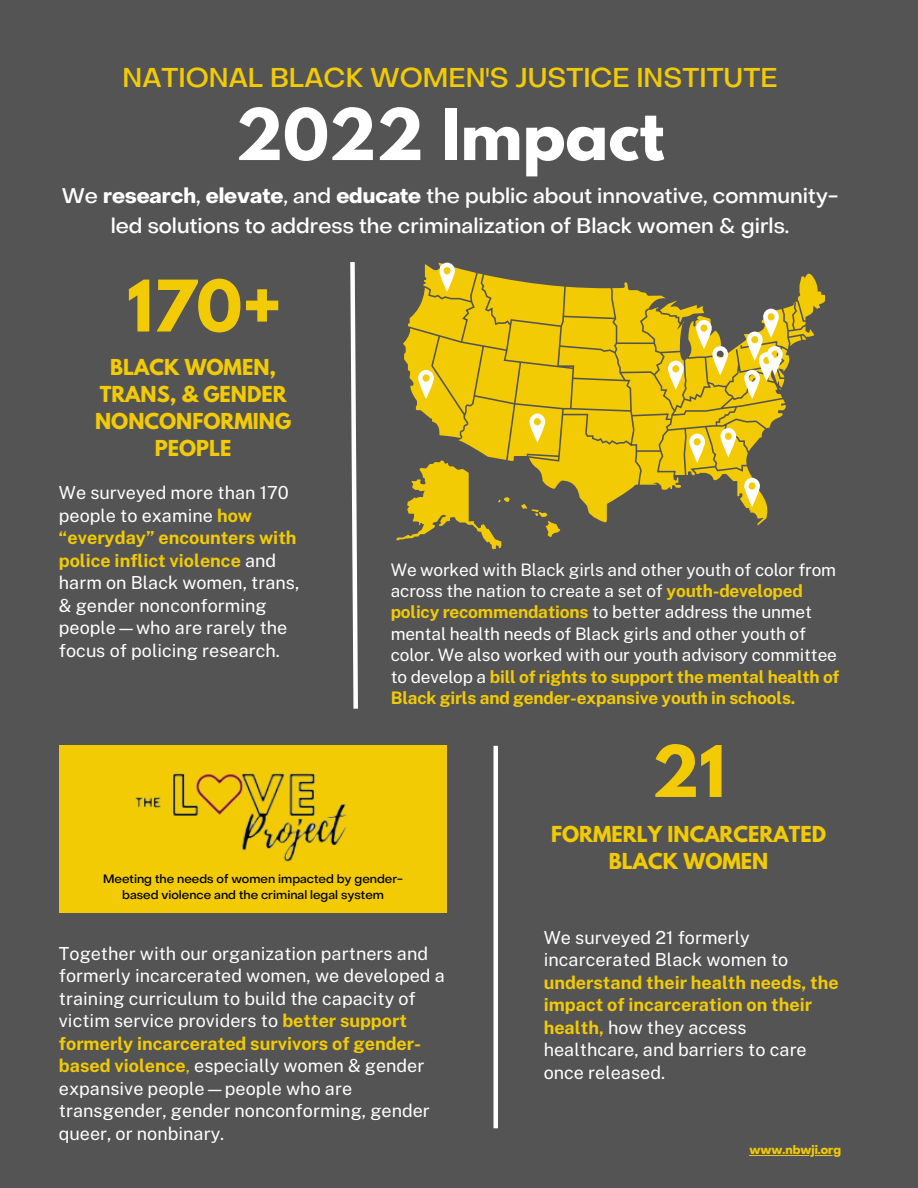
<style>
.page{position:relative;width:918px;height:1188px;background:#545454}
.page>*{position:absolute;margin:0;border:0;box-sizing:border-box;transform-origin:0 0}
.t1{font:700 63px "League Spartan";color:#fff}
.t2{font:700 63px "League Spartan";color:#f2cb05}
.t3{font:500 26.85px "Object Sans";color:#f2cb05}
.t4{font:500 21px/29.2px "Object Sans";color:#fff;text-align:center}
.t5{font:700 19.5px/27px "League Spartan";color:#f2cb05;text-align:center}
.t6{font:18px/22.5px "Public Sans";color:#fff}
.t7{font:700 18px/22.5px "Public Sans";color:#f2cb05}
.t8{font:17.25px/21.3px "Public Sans";letter-spacing:-.01em;color:#fff}
.t9{font:500 12px/16px "Object Sans";color:#000;text-align:center}
.t10{font:700 12px "Object Sans";color:#f2cb05}
.s1{font-weight:700}
.s2{font-weight:700;color:#f2cb05}
.s3{color:#f2cb05}
.s4{font-weight:400;color:#fff}
</style>
<div class="page">
<svg style="left:350px;top:262px;width:8px;height:447px"></svg>
<div style="left:493px;top:746px;width:5px;height:382px;background:#fff"></div>
<div style="left:59px;top:745px;width:387px;height:167px;background:#f2cb05"></div>
<img style="left:135px;top:773px;width:212px;height:89px">
<svg style="left:396px;top:263px;width:429px;height:286px"></svg>
<hr style="left:749px;top:1155px;width:92px;height:1px;background:#f2cb05">
<h2 class="t3" style="left:123px;top:67px;width:656px">NATIONAL BLACK WOMEN'S JUSTICE INSTITUTE</h2>
<h1 class="t1" style="left:236px;top:103px;width:430px">2022 Impact</h1>
<p class="t4" style="left:62px;top:183px;width:778px">We <span class="s1">research</span>, <span class="s1">elevate</span>, and <span class="s1">educate</span> the public about innovative, community&shy;led solutions to address the criminalization of Black women &amp; girls.</p>
<h1 class="t2" style="left:127px;top:275px;width:157px">170+</h1>
<p class="t5" style="left:95px;top:356px;width:197px">BLACK WOMEN,<br>TRANS, &amp; GENDER<br>NONCONFORMING<br>PEOPLE</p>
<p class="t6" style="left:59px;top:482px;width:242px">We surveyed more than 170 people to examine <span class="s2">how “everyday” encounters with police inflict violence</span> and harm on Black women, trans, &amp; gender nonconforming people—who are rarely the focus of policing research.</p>
<p class="t8" style="left:391px;top:559px;width:450px">We worked with Black girls and other youth of color from across the nation to create a set of <span class="s2">youth-developed policy recommendations</span> to better address the unmet mental health needs of Black girls and other youth of color. We also worked with our youth advisory committee to develop a <span class="s2">bill of rights to support the mental health of Black girls and gender-expansive youth in schools.</span></p>
<h1 class="t2" style="left:652px;top:740px;width:75px">21</h1>
<p class="t5" style="left:551px;top:823px;width:277px">FORMERLY INCARCERATED<br>BLACK WOMEN</p>
<p class="t9" style="left:103px;top:872px;width:301px">Meeting the needs of women impacted by gender&shy;based violence and the criminal legal system</p>
<p class="t6" style="left:59px;top:942px;width:387px">Together with our organization partners and formerly incarcerated women, we developed a training curriculum to build the capacity of victim service providers to <span class="s2">better support formerly incarcerated survivors of gender&shy;based violence</span><span class="s3">,</span> especially women &amp; gender expansive people—people who are transgender, gender nonconforming, gender queer, or nonbinary.</p>
<p class="t6" style="left:544px;top:926px;width:246px">We surveyed 21 formerly incarcerated Black women to</p>
<p class="t7" style="left:544px;top:971px;width:297px">understand their health needs, the impact of incarceration on their health, <span class="s4">how they access healthcare, and barriers to care once released.</span></p>
<p class="t10" style="left:749px;top:1145px;width:93px">www.nbwji.org</p>
</div>
